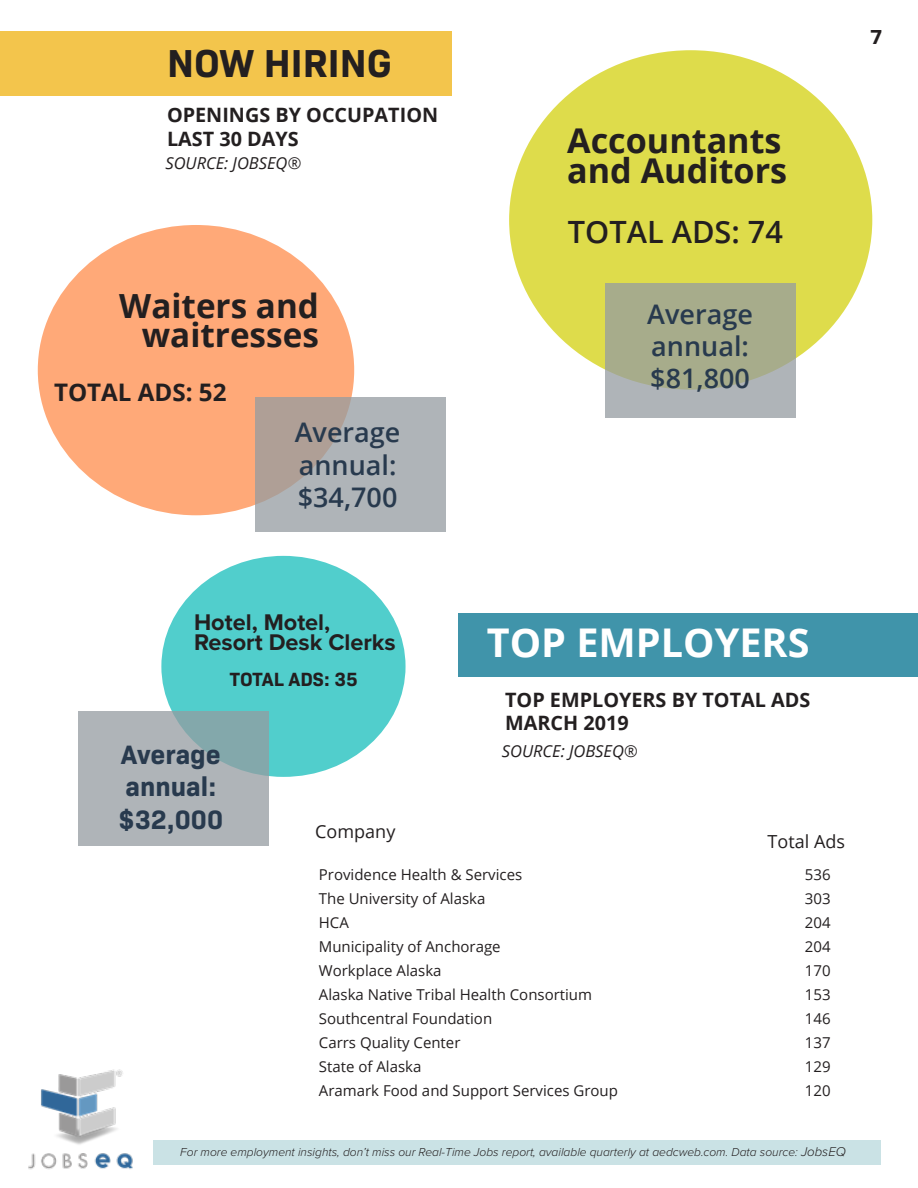
<style>
.page{position:relative;width:918px;height:1188px;background:#fff}
.page>*{position:absolute;margin:0;border:0;box-sizing:border-box;transform-origin:0 0}
.Paragraph_Style_2{font:700 39.6px "Open Sans";color:#fff}
.Paragraph_Style_2-2{font:700 39.6px "Bio Sans";color:#231f20}
.t1{font:700 34.2px/30.3px "Open Sans";color:#231f20}
.t2{font:700 33.3px/29.5px "Open Sans";color:#231f20;text-align:right}
.Paragraph_Style_2-3{font:600 30.75px "Open Sans";color:#231f20}
.Paragraph_Style_2-4{font:600 27px "Open Sans";color:#283a4e}
.Paragraph_Style_2-5{font:700 27px "Bio Sans";color:#283a4e}
.Paragraph_Style_2-6{font:700 24.15px "Open Sans";color:#231f20}
.t3{font:700 23.55px/20.9px "Proxima Nova";color:#231f20}
.t4{font:700 21px "Proxima Nova";color:#231f20}
.Paragraph_Style_2-7{font:700 19.8px "Open Sans";color:#231f20}
.Paragraph_Style_2-8{font:700 19.5px "Bio Sans";color:#231f20}
.t5{font:18px "Open Sans";color:#231f20}
.t6{font:italic 16.5px "Open Sans";color:#231f20}
.t7{font:15px "Open Sans";color:#231f20}
.t8{font:italic 300 12px "Proxima Nova";color:#231f20}
.s1{font-size:13.2px}
</style>
<div class="page">
<hr style="left:0;top:1078px;width:1px;height:110px;background:#00718e">
<div style="left:0;top:32px;width:451px;height:64px;background:#f3c54c"></div>
<div style="left:458px;top:613px;width:460px;height:63px;background:#4094aa"></div>
<img style="left:28px;top:1069px;width:105px;height:101px">
<div style="left:153px;top:1140px;width:728px;height:25px;background:#cae2e5"></div>
<div style="left:161px;top:556px;width:245px;height:221px;background:#51cecc;border-radius:50%"></div>
<div style="left:38px;top:225px;width:316px;height:290px;background:#ffa978;border-radius:50%"></div>
<div style="left:509px;top:50px;width:363px;height:340px;background:#dedc4b;border-radius:50%"></div>
<svg style="left:255px;top:397px;width:191px;height:135px;background:#afaeae"></svg>
<svg style="left:605px;top:283px;width:190px;height:135px;background:#a9ae97"></svg>
<svg style="left:78px;top:711px;width:190px;height:135px;background:#a7b2b5"></svg>
<p class="Paragraph_Style_2-2" style="left:167px;top:33px;width:226px">NOW HIRING</p>
<p class="Paragraph_Style_2-7" style="left:167px;top:101px;width:273px">OPENINGS BY OCCUPATION</p>
<p class="Paragraph_Style_2-7" style="left:167px;top:125px;width:133px">LAST 30 DAYS</p>
<p class="t6" style="left:165px;top:152px;width:137px">SOURCE: JOBSEQ®</p>
<p class="t2" style="left:119px;top:290px;width:201px">Waiters and waitresses</p>
<p class="Paragraph_Style_2-6" style="left:54px;top:375px;width:174px">TOTAL ADS: 52</p>
<p class="Paragraph_Style_2-4" style="left:295px;top:414px;width:107px">Average</p>
<p class="Paragraph_Style_2-4" style="left:299px;top:447px;width:99px">annual:</p>
<p class="Paragraph_Style_2-4" style="left:298px;top:479px;width:101px">$34,700</p>
<p class="t1" style="left:567px;top:124px;width:222px">Accountants and Auditors</p>
<p class="Paragraph_Style_2-3" style="left:568px;top:211px;width:217px">TOTAL ADS: 74</p>
<p class="Paragraph_Style_2-4" style="left:647px;top:295px;width:107px">Average</p>
<p class="Paragraph_Style_2-4" style="left:651px;top:328px;width:99px">annual:</p>
<p class="Paragraph_Style_2-4" style="left:650px;top:360px;width:101px">$81,800</p>
<p class="t4" style="left:870px;top:21px;width:13px">7</p>
<p class="t3" style="left:194px;top:611px;width:203px">Hotel, Motel,<br>Resort Desk Clerks</p>
<p class="Paragraph_Style_2-8" style="left:230px;top:664px;width:129px">TOTAL ADS: 35</p>
<p class="Paragraph_Style_2" style="left:487px;top:615px;width:324px">TOP EMPLOYERS</p>
<p class="Paragraph_Style_2-5" style="left:121px;top:734px;width:102px">Average</p>
<p class="Paragraph_Style_2-5" style="left:125px;top:766px;width:92px">annual:</p>
<p class="Paragraph_Style_2-5" style="left:119px;top:799px;width:106px">$32,000</p>
<p class="Paragraph_Style_2-7" style="left:505px;top:685px;width:307px">TOP EMPLOYERS BY TOTAL ADS</p>
<p class="Paragraph_Style_2-7" style="left:505px;top:709px;width:125px">MARCH 2019</p>
<p class="t6" style="left:502px;top:739px;width:137px">SOURCE: JOBSEQ®</p>
<p class="t5" style="left:315px;top:819px;width:82px">Company</p>
<p class="t5" style="left:768px;top:829px;width:79px">Total Ads</p>
<p class="t7" style="left:319px;top:864px;width:205px">Providence Health &amp; Services</p>
<p class="t7" style="left:805px;top:864px;width:27px">536</p>
<p class="t7" style="left:319px;top:888px;width:168px">The University of Alaska</p>
<p class="t7" style="left:805px;top:888px;width:27px">303</p>
<p class="t7" style="left:319px;top:912px;width:32px">HCA</p>
<p class="t7" style="left:805px;top:912px;width:27px">204</p>
<p class="t7" style="left:319px;top:936px;width:183px">Municipality of Anchorage</p>
<p class="t7" style="left:805px;top:936px;width:27px">204</p>
<p class="t7" style="left:319px;top:960px;width:124px">Workplace Alaska</p>
<p class="t7" style="left:805px;top:960px;width:27px">170</p>
<p class="t7" style="left:319px;top:984px;width:275px">Alaska Native Tribal Health Consortium</p>
<p class="t7" style="left:805px;top:984px;width:27px">153</p>
<p class="t7" style="left:319px;top:1008px;width:175px">Southcentral Foundation</p>
<p class="t7" style="left:805px;top:1008px;width:27px">146</p>
<p class="t7" style="left:319px;top:1032px;width:143px">Carrs Quality Center</p>
<p class="t7" style="left:805px;top:1032px;width:27px">137</p>
<p class="t7" style="left:319px;top:1056px;width:104px">State of Alaska</p>
<p class="t7" style="left:805px;top:1056px;width:27px">129</p>
<p class="t7" style="left:319px;top:1080px;width:301px">Aramark Food and Support Services Group</p>
<p class="t7" style="left:805px;top:1080px;width:27px">120</p>
<p class="t8" style="left:180px;top:1143px;width:667px">For more employment insights, don’t miss our Real-Time Jobs report, available quarterly at aedcweb.com. Data source: <span class="s1">JobsEQ</span></p>
</div>
